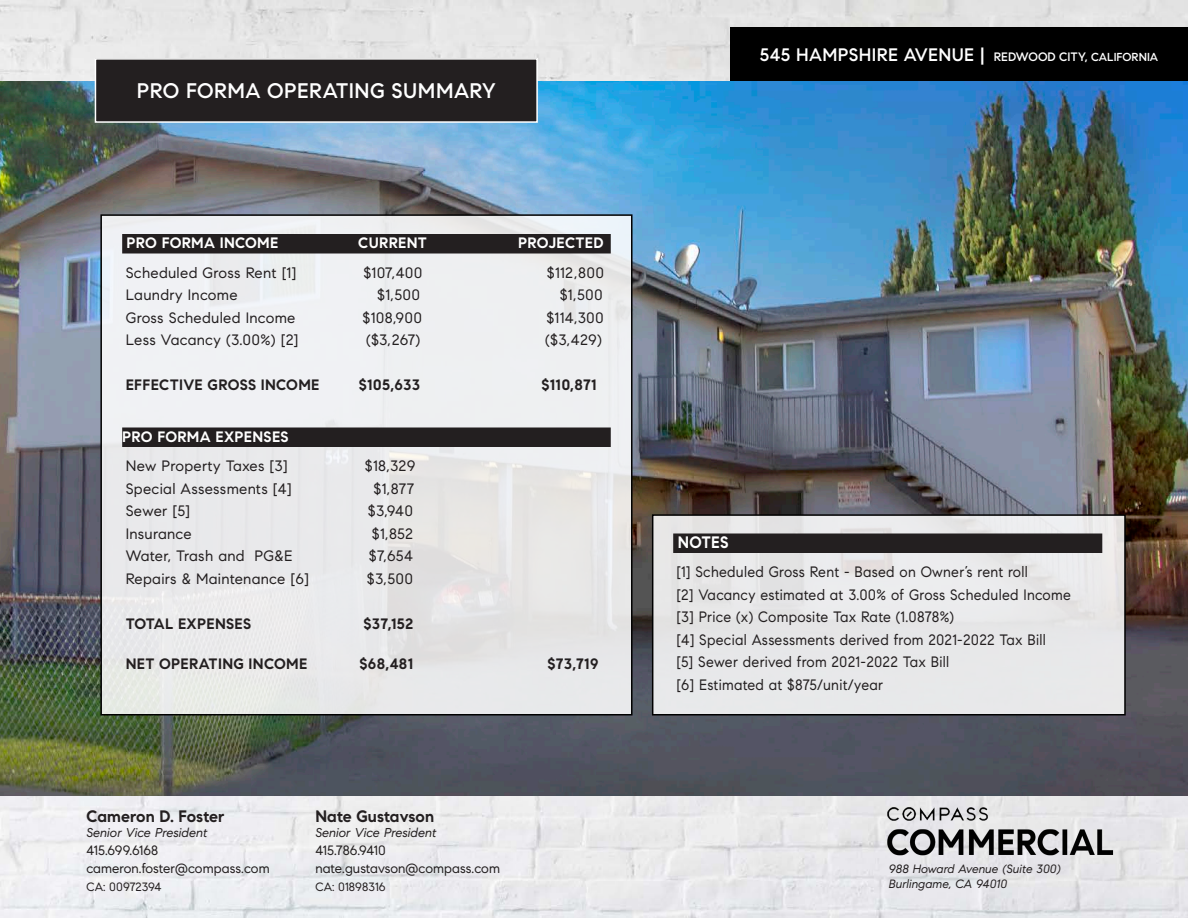
<style>
.page{position:relative;width:1188px;height:918px;background:#fff}
.page>*{position:absolute;margin:0;border:0;box-sizing:border-box;transform-origin:0 0}
.t1{font:500 21px "Compass Sans";letter-spacing:.02em;color:#fff}
.t2{font:500 18px "Compass Sans";letter-spacing:.02em;color:#fff}
.t3{font:700 16.5px "Compass Sans";color:#231f20}
.Top_Heading_-_1_Colu{font:700 16.5px "Compass Sans";letter-spacing:.02em;color:#fff;scale:.95 1}
.Type_with_Leaders{font:15px "Compass Sans";letter-spacing:.02em;color:#231f20}
.Type_with_Leaders-2{font:15px "Compass Sans";letter-spacing:.02em;color:#231f20;scale:.95 1}
.Type_with_Leaders-3{font:700 15px "Compass Sans";letter-spacing:.02em;color:#231f20}
.Top_Heading_-_3_Colu{font:700 15px "Compass Sans";letter-spacing:.02em;color:#fff}
.t4{font:13.5px/18px "Compass Sans";color:#231f20}
.t5{font:italic 12.75px "Compass Sans";color:#231f20}
.t6{font:italic 12px/15px "Compass Sans";color:#231f20}
.t7{font:12px "Compass Sans";color:#231f20}
.s1{font-size:12.15px}
.s2{font-size:11.55px}
</style>
<div class="page">
<img style="left:0;top:0;width:1188px;height:918px">
<div style="left:730px;top:27px;width:458px;height:54px;background:#000"></div>
<img style="left:879px;top:796px;width:309px;height:67px">
<img style="left:0;top:81px;width:1188px;height:715px">
<div style="left:95px;top:59px;width:442px;height:63px;background:#231f20"></div>
<div style="left:95px;top:58px;width:443px;height:65px;border:2px solid #fff"></div>
<svg style="left:651px;top:514px;width:475px;height:202px;background:#d0d0d1"></svg>
<svg style="left:100px;top:214px;width:533px;height:502px"></svg>
<p class="t1" style="left:137px;top:78px;width:360px">PRO FORMA OPERATING SUMMARY</p>
<p class="Top_Heading_-_3_Colu" style="left:127px;top:234px;width:153px">PRO FORMA INCOME</p>
<p class="Top_Heading_-_3_Colu" style="left:358px;top:234px;width:70px">CURRENT</p>
<p class="Top_Heading_-_3_Colu" style="left:518px;top:234px;width:87px">PROJECTED</p>
<p class="Type_with_Leaders" style="left:126px;top:263px;width:172px">Scheduled Gross Rent [1]</p>
<p class="Type_with_Leaders" style="left:363px;top:263px;width:61px">$107,400</p>
<p class="Type_with_Leaders" style="left:547px;top:263px;width:59px">$112,800</p>
<p class="Type_with_Leaders" style="left:126px;top:286px;width:113px">Laundry Income</p>
<p class="Type_with_Leaders" style="left:377px;top:286px;width:45px">$1,500</p>
<p class="Type_with_Leaders" style="left:560px;top:286px;width:45px">$1,500</p>
<p class="Type_with_Leaders" style="left:126px;top:308px;width:171px">Gross Scheduled Income</p>
<p class="Type_with_Leaders" style="left:363px;top:308px;width:61px">$108,900</p>
<p class="Type_with_Leaders" style="left:546px;top:308px;width:59px">$114,300</p>
<p class="Type_with_Leaders" style="left:126px;top:331px;width:174px">Less Vacancy (3.00%) [2]</p>
<p class="Type_with_Leaders" style="left:366px;top:331px;width:56px">($3,267)</p>
<p class="Type_with_Leaders" style="left:545px;top:331px;width:58px">($3,429)</p>
<p class="Type_with_Leaders-3" style="left:126px;top:376px;width:195px">EFFECTIVE GROSS INCOME</p>
<p class="Type_with_Leaders-3" style="left:359px;top:376px;width:63px">$105,633</p>
<p class="Type_with_Leaders-3" style="left:541px;top:376px;width:57px">$110,871</p>
<p class="Top_Heading_-_3_Colu" style="left:122px;top:427px;width:168px">PRO FORMA EXPENSES</p>
<p class="Type_with_Leaders" style="left:126px;top:457px;width:164px">New Property Taxes [3]</p>
<p class="Type_with_Leaders" style="left:365px;top:457px;width:52px">$18,329</p>
<p class="Type_with_Leaders" style="left:126px;top:479px;width:168px">Special Assessments [4]</p>
<p class="Type_with_Leaders" style="left:374px;top:479px;width:42px">$1,877</p>
<p class="Type_with_Leaders" style="left:126px;top:502px;width:66px">Sewer [5]</p>
<p class="Type_with_Leaders" style="left:368px;top:502px;width:47px">$3,940</p>
<p class="Type_with_Leaders" style="left:126px;top:524px;width:68px">Insurance</p>
<p class="Type_with_Leaders" style="left:372px;top:524px;width:43px">$1,852</p>
<p class="Type_with_Leaders" style="left:126px;top:547px;width:168px">Water, Trash and PG&amp;E</p>
<p class="Type_with_Leaders" style="left:369px;top:547px;width:46px">$7,654</p>
<p class="Type_with_Leaders" style="left:126px;top:569px;width:185px">Repairs &amp; Maintenance [6]</p>
<p class="Type_with_Leaders" style="left:367px;top:569px;width:48px">$3,500</p>
<p class="Type_with_Leaders-3" style="left:126px;top:614px;width:127px">TOTAL EXPENSES</p>
<p class="Type_with_Leaders-3" style="left:363px;top:614px;width:51px">$37,152</p>
<p class="Type_with_Leaders-3" style="left:126px;top:655px;width:183px">NET OPERATING INCOME</p>
<p class="Type_with_Leaders-3" style="left:359px;top:655px;width:55px">$68,481</p>
<p class="Type_with_Leaders-3" style="left:547px;top:655px;width:53px">$73,719</p>
<p class="t3" style="left:86px;top:806px;width:140px">Cameron D. Foster</p>
<p class="t5" style="left:86px;top:825px;width:123px">Senior Vice President</p>
<p class="t4" style="left:86px;top:841px;width:185px">415.699.6168 cameron.foster@compass.com</p>
<p class="t7" style="left:86px;top:880px;width:77px">CA: 00972394</p>
<p class="t3" style="left:315px;top:806px;width:121px">Nate Gustavson</p>
<p class="t5" style="left:315px;top:825px;width:123px">Senior Vice President</p>
<p class="t4" style="left:315px;top:841px;width:187px">415.786.9410 nate.gustavson@compass.com</p>
<p class="t7" style="left:315px;top:880px;width:72px">CA: 01898316</p>
<p class="t2" style="left:760px;top:44px;width:400px">545 HAMPSHIRE AVENUE | <span class="s1">REDWOOD CITY,</span> <span class="s2">CALIFORNIA</span></p>
<p class="Top_Heading_-_1_Colu" style="left:678px;top:532px;width:55px">NOTES</p>
<p class="Type_with_Leaders-2" style="left:677px;top:563px;width:371px">[1] Scheduled Gross Rent - Based on Owner’s rent roll</p>
<p class="Type_with_Leaders-2" style="left:677px;top:585px;width:417px">[2] Vacancy estimated at 3.00% of Gross Scheduled Income</p>
<p class="Type_with_Leaders-2" style="left:677px;top:608px;width:294px">[3] Price (x) Composite Tax Rate (1.0878%)</p>
<p class="Type_with_Leaders-2" style="left:677px;top:630px;width:390px">[4] Special Assessments derived from 2021-2022 Tax Bill</p>
<p class="Type_with_Leaders-2" style="left:677px;top:653px;width:288px">[5] Sewer derived from 2021-2022 Tax Bill</p>
<p class="Type_with_Leaders-2" style="left:677px;top:675px;width:219px">[6] Estimated at $875/unit/year</p>
<p class="t6" style="left:889px;top:861px;width:174px">988 Howard Avenue (Suite 300)<br>Burlingame, CA 94010</p>
</div>
